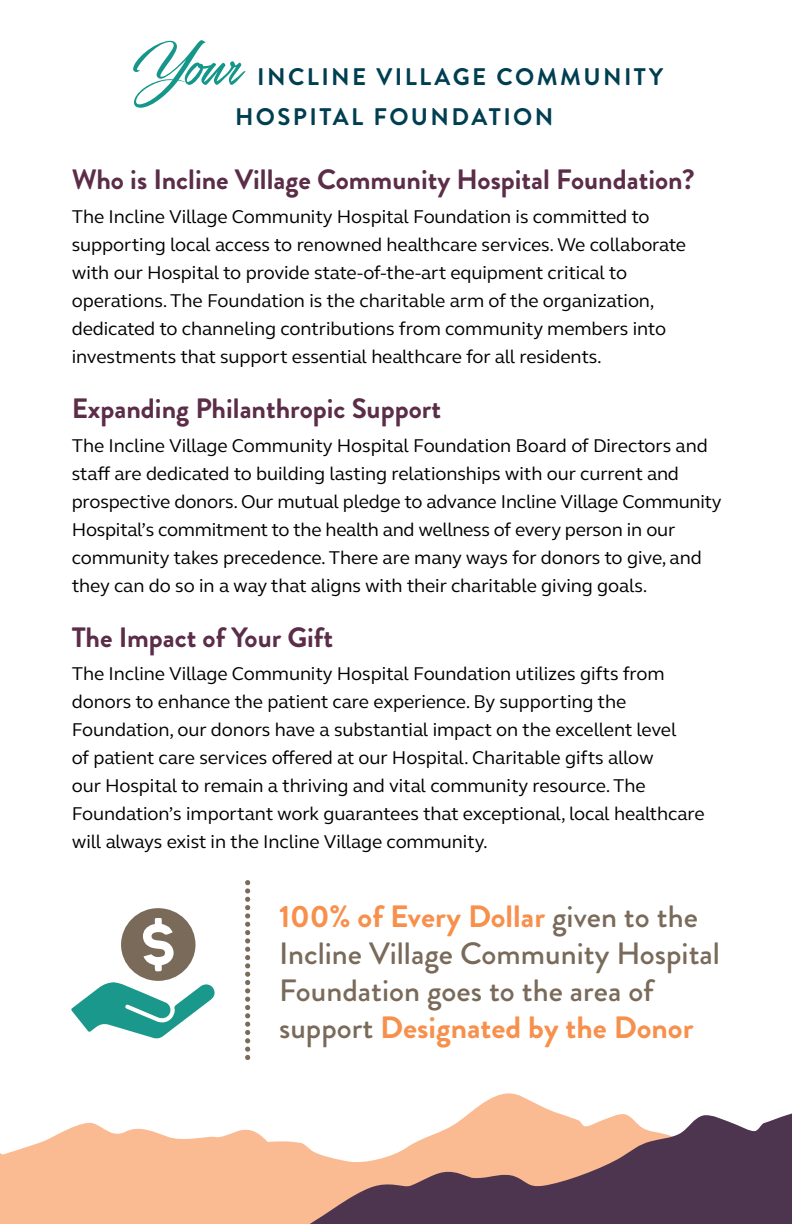
<style>
.page{position:relative;width:792px;height:1224px;background:#fff}
.page>*{position:absolute;margin:0;border:0;box-sizing:border-box;transform-origin:0 0}
.t1{font:54px "Stackyard";color:#14978a}
.t2{font:500 30.8px/37px "Brandon Grotesque";color:#796a5a}
.t3{font:700 28px "Brandon Grotesque";color:#5b2d48}
.t4{font:700 24px/40px "Brandon Grotesque";letter-spacing:.1em;color:#003e51}
.t5{font:19px/28px "FS Elliot Pro";letter-spacing:-.005em;color:#000}
.s1{font-family:"Blacksword"}
.s2{font-weight:700;color:#f7904c}
</style>
<div class="page">
<hr style="left:791px;top:0;width:1px;height:1224px;background:#e9e5ed">
<svg style="left:0;top:1122px;width:262px;height:102px;background:#fbc3a0"></svg>
<svg style="left:262px;top:1078px;width:530px;height:146px"></svg>
<svg style="left:71px;top:908px;width:144px;height:131px"></svg>
<svg style="left:245px;top:883px;width:5px;height:175px"></svg>
<h1 class="t1" style="left:129px;top:42px;width:115px"><span class="s1">Y</span>our</h1>
<p class="t4" style="left:235px;top:57px;width:430px;text-indent:22px">INCLINE VILLAGE COMMUNITY<br>HOSPITAL FOUNDATION</p>
<h3 class="t3" style="left:72px;top:160px;width:624px">Who is Incline Village Community Hospital Foundation?</h3>
<p class="t5" style="left:72px;top:202px;width:616px">The Incline Village Community Hospital Foundation is committed to supporting local access to renowned healthcare services. We collaborate with our Hospital to provide state-of-the-art equipment critical to operations. The Foundation is the charitable arm of the organization, dedicated to channeling contributions from community members into investments that support essential healthcare for all residents.</p>
<h3 class="t3" style="left:72px;top:389px;width:371px">Expanding Philanthropic Support</h3>
<p class="t5" style="left:72px;top:431px;width:652px">The Incline Village Community Hospital Foundation Board of Directors and staff are dedicated to building lasting relationships with our current and prospective donors. Our mutual pledge to advance Incline Village Community Hospital’s commitment to the health and wellness of every person in our community takes precedence. There are many ways for donors to give, and they can do so in a way that aligns with their charitable giving goals.</p>
<h3 class="t3" style="left:72px;top:617px;width:263px">The Impact of Your Gift</h3>
<p class="t5" style="left:72px;top:660px;width:634px">The Incline Village Community Hospital Foundation utilizes gifts from donors to enhance the patient care experience. By supporting the Foundation, our donors have a substantial impact on the excellent level<br>of patient care services offered at our Hospital. Charitable gifts allow<br>our Hospital to remain a thriving and vital community resource. The Foundation’s important work guarantees that exceptional, local healthcare will always exist in the Incline Village community.</p>
<h2 class="t2" style="left:279px;top:899px;width:443px"><span class="s2">100% of Every Dollar</span> given to the<br>Incline Village Community Hospital<br>Foundation goes to the area of support <span class="s2">Designated by the Donor</span></h2>
</div>
